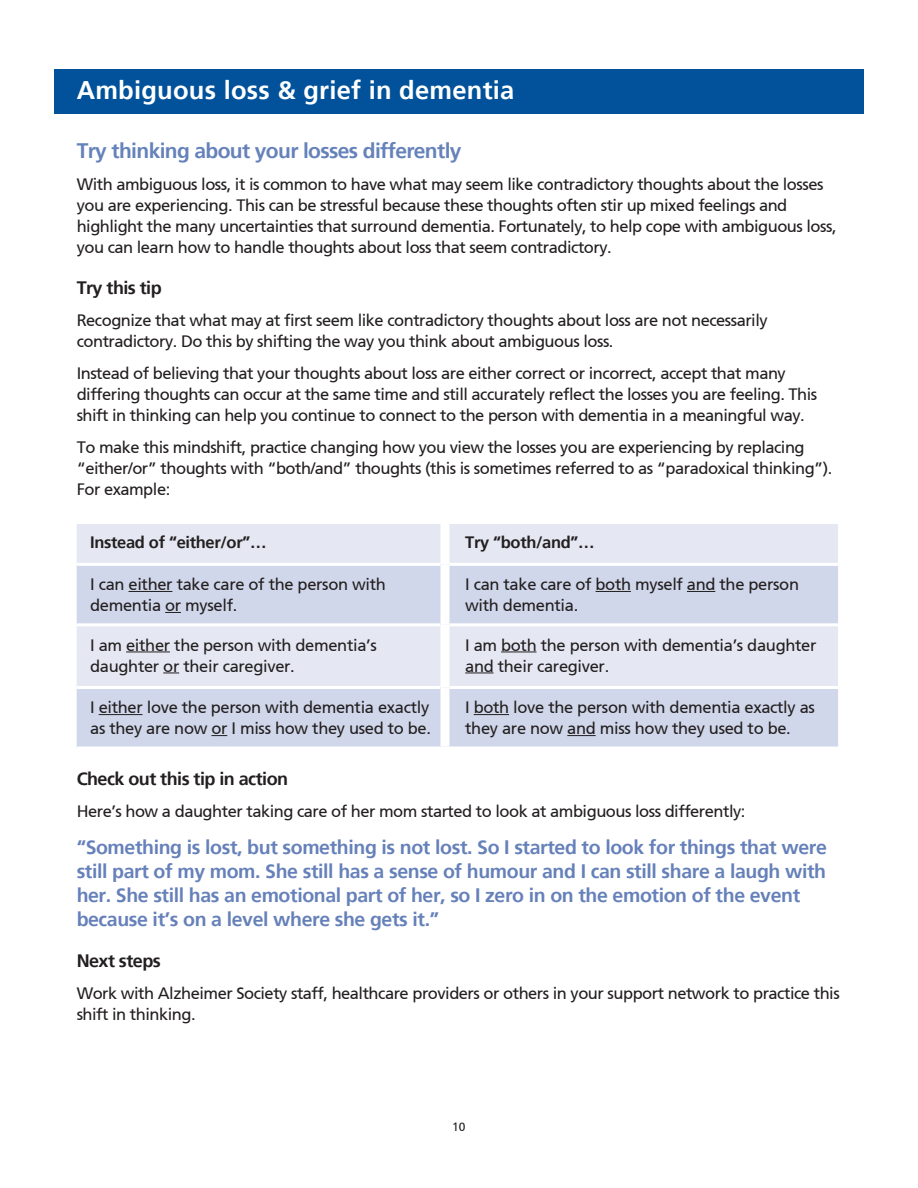
<style>
.page{position:relative;width:918px;height:1188px;background:#fff}
.page>*{position:absolute;margin:0;border:0;box-sizing:border-box;transform-origin:0 0}
.t1{font:700 25.5px "Frutiger 65";letter-spacing:.01em;color:#fff}
.body_text{font:700 21px "Frutiger 65";letter-spacing:-.03em;color:#6582ba}
.body_text-2{font:700 19.5px/24px "Frutiger 65";letter-spacing:-.02em;color:#6681ba}
.body_text-3{font:700 18px "Frutiger 65";letter-spacing:-.03em;color:#231f20}
.body_text-4{font:16.5px/21px "Frutiger 55 Roman";letter-spacing:-.03em;color:#231f20}
.body_text-5{font:700 16.5px "Frutiger 65";letter-spacing:-.02em;color:#231f20}
.t2{font:12px "Frutiger 55 Roman";color:#231f20}
</style>
<div class="page">
<div style="left:54px;top:69px;width:810px;height:45px;background:#01529a"></div>
<div style="left:77px;top:524px;width:761px;height:39px;background:#e5e8f3"></div>
<svg style="left:77px;top:566px;width:761px;height:181px;background:#d7dced"></svg>
<hr style="left:77px;top:623px;width:363px;height:3px;background:#fff">
<hr style="left:449px;top:623px;width:389px;height:3px;background:#fff">
<hr style="left:77px;top:686px;width:363px;height:3px;background:#fff">
<hr style="left:449px;top:686px;width:389px;height:3px;background:#fff">
<div style="left:440px;top:524px;width:9px;height:40px;background:#fff"></div>
<div style="left:440px;top:564px;width:9px;height:61px;background:#fff"></div>
<div style="left:440px;top:625px;width:9px;height:62px;background:#fff"></div>
<div style="left:440px;top:687px;width:9px;height:60px;background:#fff"></div>
<hr style="left:129px;top:591px;width:43px;height:1px;background:#231f20">
<svg style="left:165px;top:612px;width:16px;height:1px"></svg>
<hr style="left:596px;top:591px;width:35px;height:1px;background:#231f20">
<svg style="left:687px;top:591px;width:28px;height:1px"></svg>
<hr style="left:126px;top:652px;width:44px;height:1px;background:#231f20">
<svg style="left:163px;top:673px;width:16px;height:1px"></svg>
<hr style="left:501px;top:652px;width:36px;height:1px;background:#231f20">
<svg style="left:465px;top:673px;width:29px;height:1px"></svg>
<hr style="left:99px;top:714px;width:44px;height:1px;background:#231f20">
<svg style="left:211px;top:735px;width:16px;height:1px"></svg>
<hr style="left:474px;top:714px;width:35px;height:1px;background:#231f20">
<svg style="left:567px;top:735px;width:29px;height:1px"></svg>
<h1 class="t1" style="left:77px;top:75px;width:439px">Ambiguous loss &amp; grief in dementia</h1>
<p class="body_text" style="left:77px;top:139px;width:386px">Try thinking about your losses differently</p>
<p class="body_text-4" style="left:77px;top:174px;width:762px">With ambiguous loss, it is common to have what may seem like contradictory thoughts about the losses you are experiencing. This can be stressful because these thoughts often stir up mixed feelings and highlight the many uncertainties that surround dementia. Fortunately, to help cope with ambiguous loss, you can learn how to handle thoughts about loss that seem contradictory.</p>
<p class="body_text-3" style="left:77px;top:278px;width:87px">Try this tip</p>
<p class="body_text-4" style="left:77px;top:310px;width:693px">Recognize that what may at first seem like contradictory thoughts about loss are not necessarily contradictory. Do this by shifting the way you think about ambiguous loss.</p>
<p class="body_text-4" style="left:77px;top:363px;width:742px">Instead of believing that your thoughts about loss are either correct or incorrect, accept that many differing thoughts can occur at the same time and still accurately reflect the losses you are feeling. This shift in thinking can help you continue to connect to the person with dementia in a meaningful way.</p>
<p class="body_text-4" style="left:77px;top:437px;width:757px">To make this mindshift, practice changing how you view the losses you are experiencing by replacing “either/or” thoughts with “both/and” thoughts (this is sometimes referred to as “paradoxical thinking”).<br>For example:</p>
<p class="body_text-5" style="left:90px;top:533px;width:178px">Instead of “either/or”…</p>
<p class="body_text-5" style="left:465px;top:533px;width:131px">Try “both/and”…</p>
<p class="body_text-4" style="left:90px;top:574px;width:297px">I can either take care of the person with dementia or myself.</p>
<p class="body_text-4" style="left:465px;top:574px;width:335px">I can take care of both myself and the person with dementia.</p>
<p class="body_text-4" style="left:90px;top:635px;width:288px">I am either the person with dementia’s daughter or their caregiver.</p>
<p class="body_text-4" style="left:465px;top:635px;width:353px">I am both the person with dementia’s daughter and their caregiver.</p>
<p class="body_text-4" style="left:90px;top:697px;width:342px">I either love the person with dementia exactly as they are now or I miss how they used to be.</p>
<p class="body_text-4" style="left:465px;top:697px;width:351px">I both love the person with dementia exactly as they are now and miss how they used to be.</p>
<p class="body_text-3" style="left:77px;top:768px;width:213px">Check out this tip in action</p>
<p class="body_text-4" style="left:77px;top:800px;width:670px">Here’s how a daughter taking care of her mom started to look at ambiguous loss differently:</p>
<p class="body_text-2" style="left:77px;top:835px;width:752px">“Something is lost, but something is not lost. So I started to look for things that were still part of my mom. She still has a sense of humour and I can still share a laugh with her. She still has an emotional part of her, so I zero in on the emotion of the event because it’s on a level where she gets it.”</p>
<p class="body_text-3" style="left:77px;top:950px;width:86px">Next steps</p>
<p class="body_text-4" style="left:77px;top:983px;width:765px">Work with Alzheimer Society staff, healthcare providers or others in your support network to practice this shift in thinking.</p>
<p class="t2" style="left:452px;top:1120px;width:15px">10</p>
</div>
